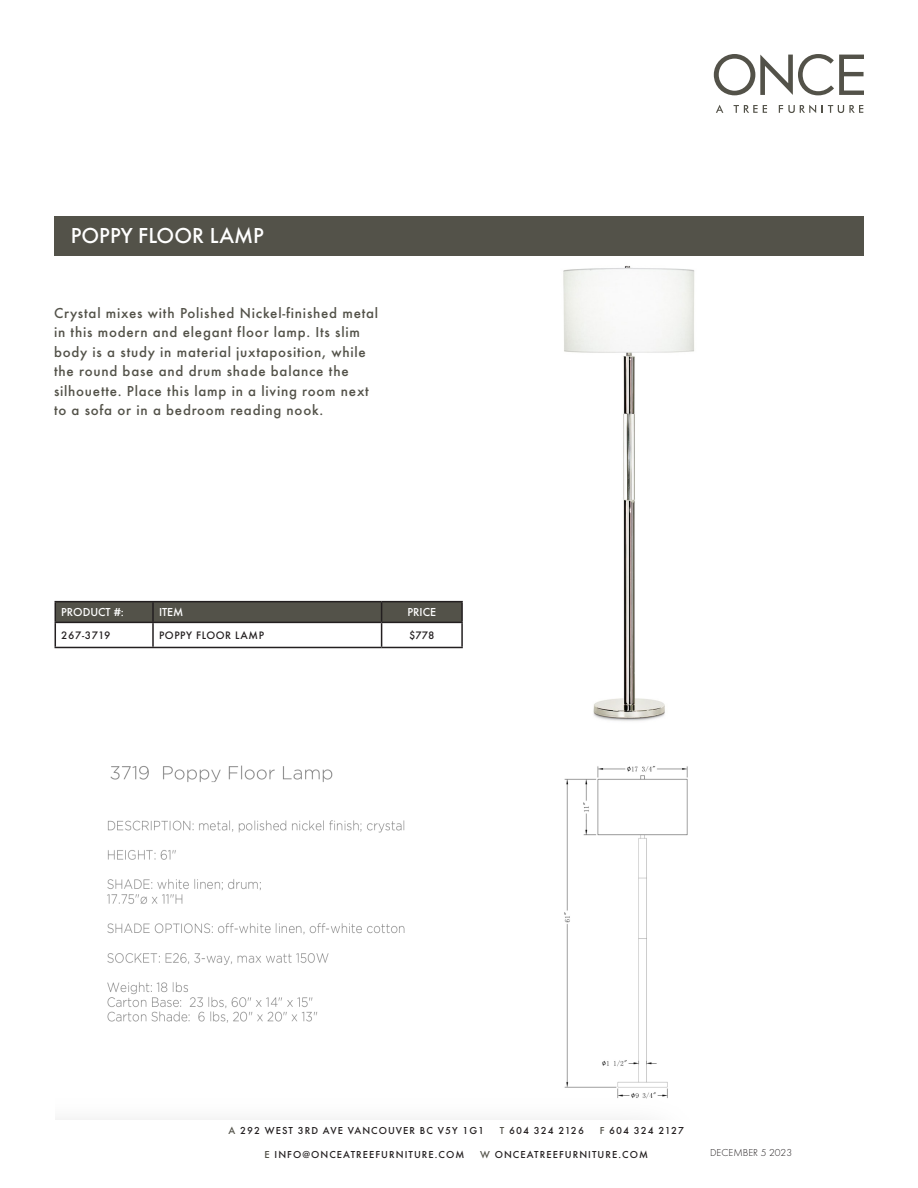
<style>
.page{position:relative;width:918px;height:1188px;background:#fff}
.page>*{position:absolute;margin:0;border:0;box-sizing:border-box;transform-origin:0 0}
.t1{font:500 22.5px "Futura EFCEOP";color:#fff}
.t2{font:500 15px/19.5px "Futura EFCEOP";letter-spacing:.05em;color:#535249}
.t3{font:500 12px "Futura EFCEOP";color:#fff}
.t4{font:500 11.25px "Futura EFCEOP";letter-spacing:.05em;color:#231f20}
.t5{font:500 10.5px "Futura EFCEOP";letter-spacing:.1em;color:#231f20}
.t6{font:300 10.5px "Futura EFCEOP";color:#231f20}
.s1{color:#535249}
</style>
<div class="page">
<svg style="left:716px;top:105px;width:7px;height:8px"></svg>
<svg style="left:734px;top:105px;width:33px;height:8px"></svg>
<svg style="left:779px;top:105px;width:37px;height:8px"></svg>
<svg style="left:822px;top:105px;width:41px;height:8px"></svg>
<svg style="left:714px;top:54px;width:150px;height:41px"></svg>
<img style="left:414px;top:265px;width:281px;height:456px">
<div style="left:54px;top:216px;width:810px;height:40px;background:#535249"></div>
<hr style="left:461px;top:623px;width:2px;height:24px;background:#231f20">
<hr style="left:55px;top:601px;width:98px;height:1px;background:#231f20">
<hr style="left:153px;top:601px;width:229px;height:1px;background:#231f20">
<hr style="left:382px;top:601px;width:81px;height:1px;background:#231f20">
<svg style="left:55px;top:602px;width:407px;height:45px"></svg>
<hr style="left:461px;top:602px;width:2px;height:20px;background:#231f20">
<hr style="left:55px;top:622px;width:98px;height:1px;background:#231f20">
<hr style="left:153px;top:622px;width:229px;height:1px;background:#231f20">
<hr style="left:382px;top:622px;width:81px;height:1px;background:#231f20">
<hr style="left:55px;top:647px;width:98px;height:1px;background:#231f20">
<hr style="left:153px;top:647px;width:229px;height:1px;background:#231f20">
<hr style="left:382px;top:647px;width:81px;height:1px;background:#231f20">
<img style="left:56px;top:765px;width:632px;height:355px">
<p class="t1" style="left:71px;top:221px;width:195px">POPPY FLOOR LAMP</p>
<p class="t2" style="left:54px;top:303px;width:326px">Crystal mixes with Polished Nickel-finished metal in this modern and elegant floor lamp. Its slim body is a study in material juxtaposition, while the round base and drum shade balance the silhouette. Place this lamp in a living room next to a sofa or in a bedroom reading nook.</p>
<p class="t3" style="left:61px;top:605px;width:64px">PRODUCT #:</p>
<p class="t3" style="left:159px;top:605px;width:26px">ITEM</p>
<p class="t3" style="left:408px;top:605px;width:30px">PRICE</p>
<p class="t4" style="left:61px;top:628px;width:51px">267-3719</p>
<p class="t4" style="left:159px;top:628px;width:107px">POPPY FLOOR LAMP</p>
<p class="t4" style="left:409px;top:628px;width:27px">$778</p>
<p class="t5" style="left:229px;top:1124px;width:257px"><span class="s1">A</span> 292 WEST 3RD AVE VANCOUVER BC V5Y 1G1</p>
<p class="t5" style="left:500px;top:1124px;width:86px"><span class="s1">T</span> 604 324 2126</p>
<p class="t5" style="left:600px;top:1124px;width:86px"><span class="s1">F</span> 604 324 2127</p>
<p class="t5" style="left:265px;top:1148px;width:201px"><span class="s1">E</span> INFO@ONCEATREEFURNITURE.COM</p>
<p class="t5" style="left:480px;top:1148px;width:169px"><span class="s1">W</span> ONCEATREEFURNITURE.COM</p>
<p class="t6" style="left:710px;top:1146px;width:84px">DECEMBER 5 2023</p>
</div>
